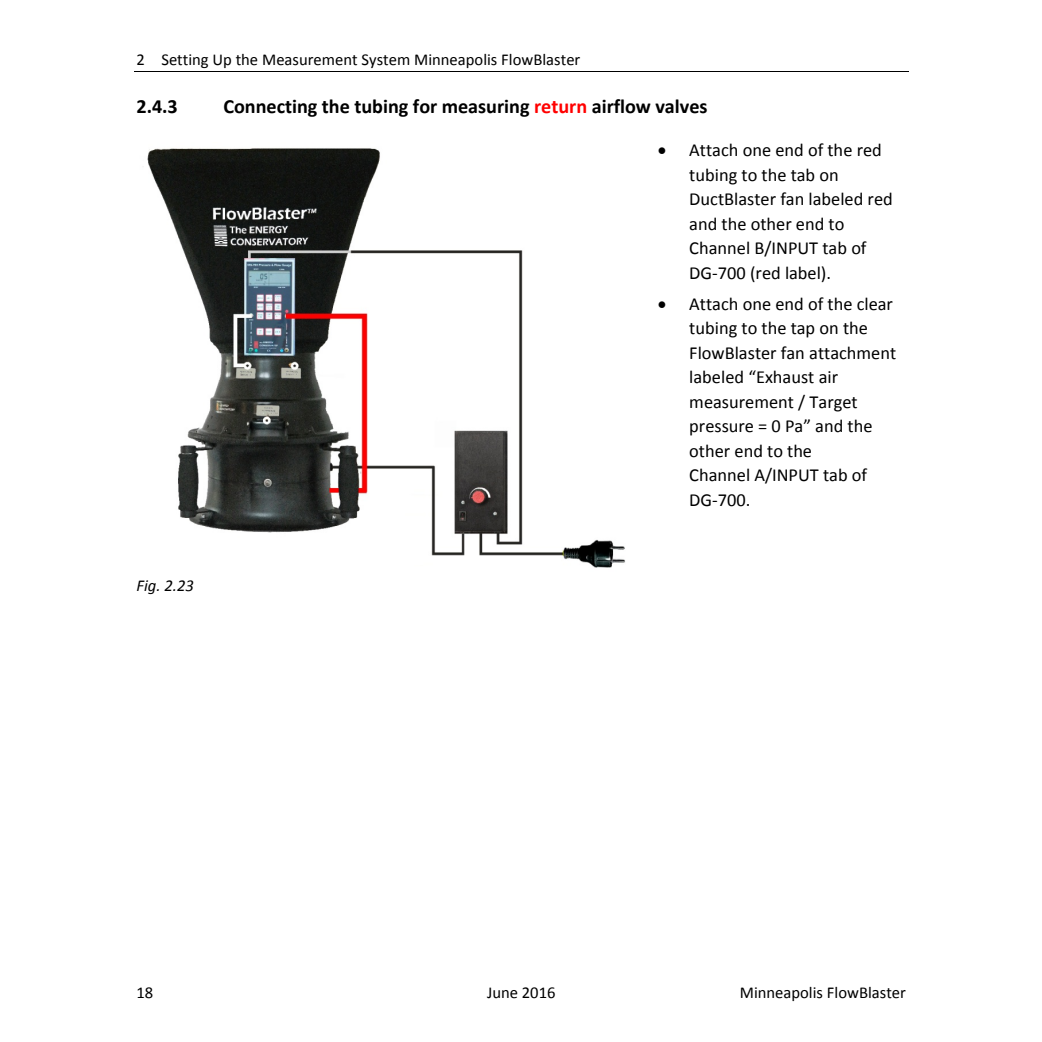
<style>
.page{position:relative;width:1042px;height:1042px;background:#fff}
.page>*{position:absolute;margin:0;border:0;box-sizing:border-box;transform-origin:0 0}
.t1{font:700 20.12px "Calibri";color:#000}
.t2{font:18.38px/24.5px "Calibri";color:#000}
.t3{font:16.62px "Calibri";color:#000}
.t4{font:italic 16.62px "Calibri";color:#000}
.s1{color:#f00}
</style>
<div class="page">
<hr style="left:134px;top:71px;width:774px;height:1px;background:#000">
<img style="left:147px;top:148px;width:478px;height:420px">
<p class="t3" style="left:136px;top:53px;width:445px">2 Setting Up the Measurement System Minneapolis FlowBlaster</p>
<p class="t1" style="left:136px;top:98px;width:43px">2.4.3</p>
<p class="t1" style="left:223px;top:98px;width:485px">Connecting the tubing for measuring <span class="s1">return</span> airflow valves</p>
<p class="t4" style="left:136px;top:578px;width:59px">Fig. 2.23</p>
<p class="t2" style="left:689px;top:139px;width:205px;text-indent:-32px">• Attach one end of the red tubing to the tab on<br>DuctBlaster fan labeled red and the other end to<br>Channel B/INPUT tab of<br>DG‐700 (red label).</p>
<p class="t2" style="left:689px;top:293px;width:208px;text-indent:-31px">• Attach one end of the clear tubing to the tap on the<br>FlowBlaster fan attachment labeled “Exhaust air measurement / Target pressure = 0 Pa” and the other end to the<br>Channel A/INPUT tab of<br>DG‐700.</p>
<p class="t3" style="left:136px;top:984px;width:18px">18</p>
<p class="t3" style="left:487px;top:984px;width:70px">June 2016</p>
<p class="t3" style="left:739px;top:984px;width:168px">Minneapolis FlowBlaster</p>
</div>
